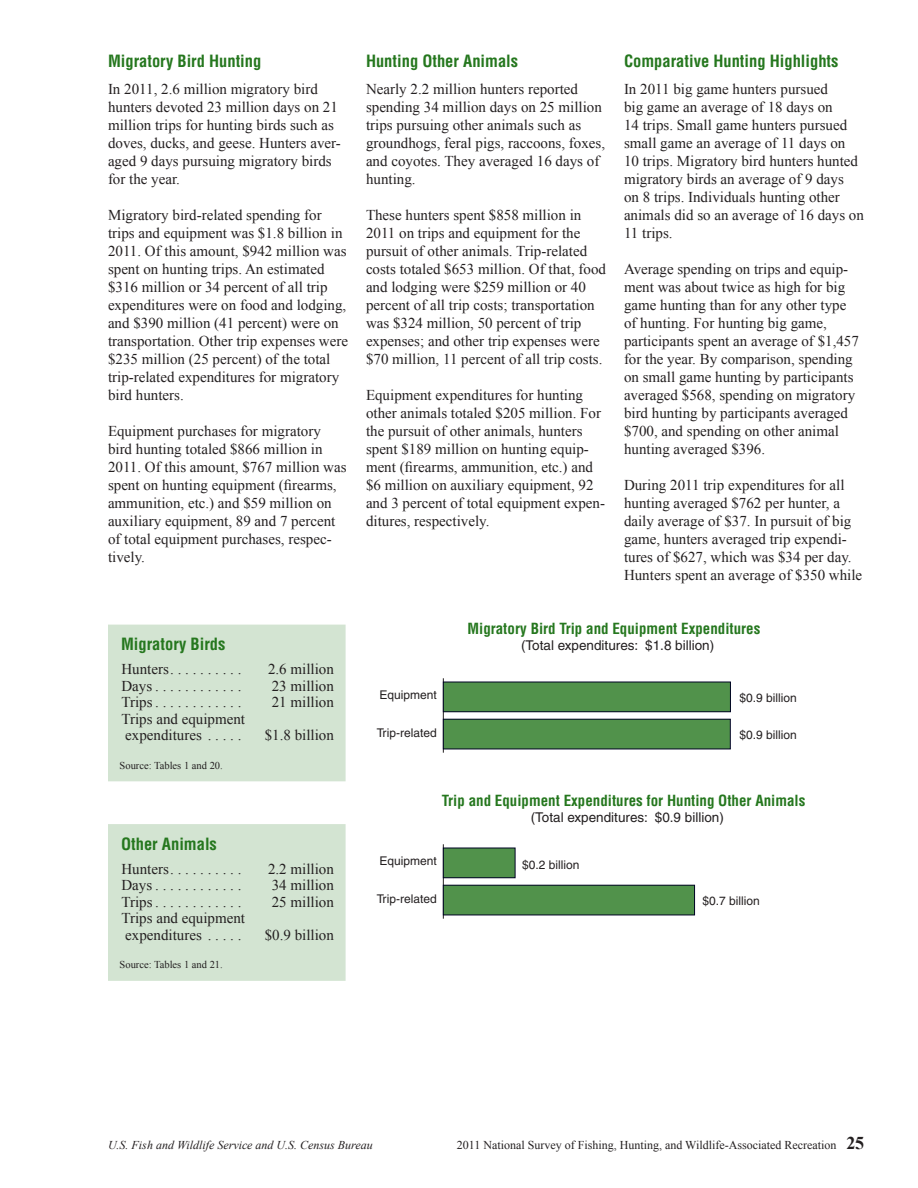
<style>
.page{position:relative;width:918px;height:1188px;background:#fff}
.page>*{position:absolute;margin:0;border:0;box-sizing:border-box;transform-origin:0 0}
.subhead{font:700 condensed 16.5px "Helvetica";color:#25771e}
.text{font:15px/18px "Times New Roman";color:#231f20}
.t1{font:700 condensed 15px "Helvetica";color:#25771e}
.t2{font:13.5px "Helvetica";color:#231f20}
.t3{font:12px "Helvetica";color:#231f20}
.t4{font:12px "Times New Roman";color:#231f20}
.t5{font:italic 12px "Times New Roman";color:#231f20}
.t6{font:10.5px "Times New Roman";color:#231f20}
.s1{font-weight:700;font-size:18px}
</style>
<div class="page">
<div style="left:108px;top:625px;width:238px;height:156px;background:#d3e4d2"></div>
<div style="left:108px;top:824px;width:238px;height:157px;background:#d3e4d2"></div>
<hr style="left:443px;top:678px;width:1px;height:75px;background:#231f20">
<div style="left:443px;top:682px;width:287px;height:30px;background:#51924b"></div>
<div style="left:443px;top:682px;width:288px;height:30px;border:1px solid #000424"></div>
<div style="left:443px;top:719px;width:287px;height:30px;background:#51924b"></div>
<div style="left:443px;top:719px;width:288px;height:30px;border:1px solid #000424"></div>
<hr style="left:443px;top:844px;width:1px;height:75px;background:#231f20">
<div style="left:443px;top:885px;width:252px;height:30px;background:#51924b"></div>
<div style="left:443px;top:885px;width:252px;height:30px;border:1px solid #000424"></div>
<div style="left:443px;top:848px;width:72px;height:30px;background:#51924b"></div>
<div style="left:443px;top:848px;width:72px;height:30px;border:1px solid #000424"></div>
<p class="subhead" style="left:108px;top:51px;width:155px">Migratory Bird Hunting</p>
<p class="text" style="left:108px;top:79px;width:234px">In 2011, 2.6 million migratory bird hunters devoted 23 million days on 21 million trips for hunting birds such as doves, ducks, and geese. Hunters aver&shy;aged 9 days pursuing migratory birds for the year.</p>
<p class="text" style="left:108px;top:205px;width:242px">Migratory bird-related spending for trips and equipment was $1.8 billion in 2011. Of this amount, $942 million was spent on hunting trips. An estimated $316 million or 34 percent of all trip expenditures were on food and lodging, and $390 million (41 percent) were on transportation. Other trip expenses were $235 million (25 percent) of the total trip-related expenditures for migratory bird hunters.</p>
<p class="text" style="left:108px;top:421px;width:240px">Equipment purchases for migratory bird hunting totaled $866 million in 2011. Of this amount, $767 million was spent on hunting equipment (firearms, ammunition, etc.) and $59 million on auxiliary equipment, 89 and 7 percent of total equipment purchases, respec&shy;tively.</p>
<p class="subhead" style="left:121px;top:634px;width:106px">Migratory Birds</p>
<p class="text" style="left:122px;top:660px;width:121px">Hunters..........</p>
<p class="text" style="left:268px;top:660px;width:67px">2.6 million</p>
<p class="text" style="left:122px;top:676px;width:121px">Days............</p>
<p class="text" style="left:272px;top:676px;width:64px">23 million</p>
<p class="text" style="left:122px;top:693px;width:121px">Trips............</p>
<p class="text" style="left:272px;top:693px;width:64px">21 million</p>
<p class="text" style="left:122px;top:710px;width:125px;line-height:16.5px">Trips and equipment expenditures . . . . .</p>
<p class="text" style="left:265px;top:726px;width:71px">$1.8 billion</p>
<p class="t6" style="left:120px;top:758px;width:105px">Source: Tables 1 and 20.</p>
<p class="subhead" style="left:121px;top:834px;width:97px">Other Animals</p>
<p class="text" style="left:122px;top:859px;width:121px">Hunters..........</p>
<p class="text" style="left:268px;top:859px;width:67px">2.2 million</p>
<p class="text" style="left:122px;top:876px;width:121px">Days............</p>
<p class="text" style="left:272px;top:876px;width:64px">34 million</p>
<p class="text" style="left:122px;top:892px;width:121px">Trips............</p>
<p class="text" style="left:272px;top:892px;width:64px">25 million</p>
<p class="text" style="left:122px;top:910px;width:125px;line-height:16.5px">Trips and equipment expenditures . . . . .</p>
<p class="text" style="left:265px;top:925px;width:71px">$0.9 billion</p>
<p class="t6" style="left:120px;top:958px;width:105px">Source: Tables 1 and 21.</p>
<p class="subhead" style="left:366px;top:51px;width:154px">Hunting Other Animals</p>
<p class="text" style="left:366px;top:79px;width:241px">Nearly 2.2 million hunters reported spending 34 million days on 25 million trips pursuing other animals such as groundhogs, feral pigs, raccoons, foxes, and coyotes. They averaged 16 days of hunting.</p>
<p class="text" style="left:366px;top:205px;width:241px">These hunters spent $858 million in 2011 on trips and equipment for the pursuit of other animals. Trip-related costs totaled $653 million. Of that, food and lodging were $259 million or 40 percent of all trip costs; transportation was $324 million, 50 percent of trip expenses; and other trip expenses were $70 million, 11 percent of all trip costs.</p>
<p class="text" style="left:366px;top:385px;width:241px">Equipment expenditures for hunting other animals totaled $205 million. For the pursuit of other animals, hunters spent $189 million on hunting equip&shy;ment (firearms, ammunition, etc.) and $6 million on auxiliary equipment, 92 and 3 percent of total equipment expen&shy;ditures, respectively.</p>
<p class="subhead" style="left:624px;top:51px;width:216px">Comparative Hunting Highlights</p>
<p class="text" style="left:624px;top:79px;width:241px">In 2011 big game hunters pursued<br>big game an average of 18 days on<br>14 trips. Small game hunters pursued small game an average of 11 days on<br>10 trips. Migratory bird hunters hunted migratory birds an average of 9 days<br>on 8 trips. Individuals hunting other animals did so an average of 16 days on<br>11 trips.</p>
<p class="text" style="left:624px;top:259px;width:236px">Average spending on trips and equip&shy;ment was about twice as high for big game hunting than for any other type of hunting. For hunting big game, participants spent an average of $1,457 for the year. By comparison, spending on small game hunting by participants averaged $568, spending on migratory bird hunting by participants averaged $700, and spending on other animal hunting averaged $396.</p>
<p class="text" style="left:624px;top:475px;width:240px">During 2011 trip expenditures for all hunting averaged $762 per hunter, a daily average of $37. In pursuit of big game, hunters averaged trip expendi&shy;tures of $627, which was $34 per day.<br>Hunters spent an average of $350 while</p>
<p class="t1" style="left:467px;top:619px;width:294px">Migratory Bird Trip and Equipment Expenditures</p>
<p class="t2" style="left:521px;top:637px;width:195px">(Total expenditures: $1.8 billion)</p>
<p class="t3" style="left:379px;top:688px;width:59px">Equipment</p>
<p class="t3" style="left:740px;top:690px;width:59px">$0.9 billion</p>
<p class="t3" style="left:740px;top:728px;width:59px">$0.9 billion</p>
<p class="t3" style="left:377px;top:726px;width:62px">Trip-related</p>
<p class="t1" style="left:442px;top:791px;width:365px">Trip and Equipment Expenditures for Hunting Other Animals</p>
<p class="t2" style="left:531px;top:809px;width:195px">(Total expenditures: $0.9 billion)</p>
<p class="t3" style="left:379px;top:854px;width:59px">Equipment</p>
<p class="t3" style="left:522px;top:857px;width:59px">$0.2 billion</p>
<p class="t3" style="left:377px;top:892px;width:62px">Trip-related</p>
<p class="t3" style="left:703px;top:894px;width:59px">$0.7 billion</p>
<p class="t5" style="left:108px;top:1137px;width:266px">U.S. Fish and Wildlife Service and U.S. Census Bureau</p>
<p class="t4" style="left:457px;top:1137px;width:409px">2011 National Survey of Fishing, Hunting, and Wildlife-Associated Recreation <span class="s1">25</span></p>
</div>
